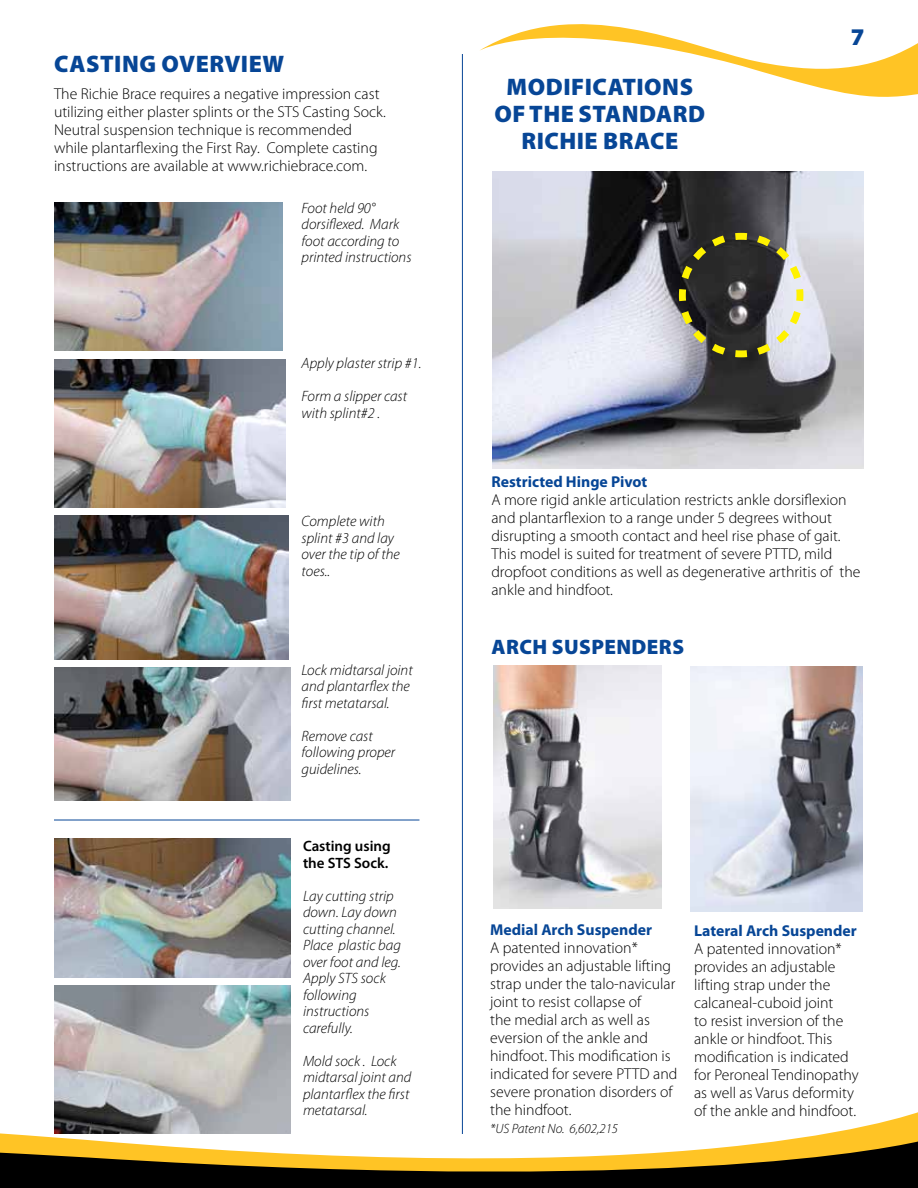
<style>
.page{position:relative;width:918px;height:1188px;background:#fff}
.page>*{position:absolute;margin:0;border:0;box-sizing:border-box;transform-origin:0 0}
.t1{font:900 24px "Myriad Pro";letter-spacing:.02em;color:#074696}
.t2{font:900 21px "Myriad Pro";letter-spacing:.02em;color:#074696}
.t3{font:300 15.75px/18px "Myriad Pro";color:#000}
.t4{font:700 15.75px "Myriad Pro";color:#074696}
.t5{font:italic 300 15px/16.5px "Myriad Pro";color:#000}
.t6{font:600 15px/16.5px "Myriad Pro";color:#000}
.t7{font:italic 300 13.5px "Myriad Pro";color:#000}
</style>
<div class="page">
<svg style="left:480px;top:24px;width:438px;height:73px"></svg>
<svg style="left:0;top:1121px;width:918px;height:67px"></svg>
<img style="left:54px;top:202px;width:228px;height:149px">
<img style="left:54px;top:838px;width:236px;height:139px">
<img style="left:54px;top:359px;width:231px;height:149px">
<img style="left:54px;top:515px;width:234px;height:144px">
<img style="left:54px;top:667px;width:236px;height:134px">
<img style="left:54px;top:986px;width:236px;height:148px">
<hr style="left:54px;top:820px;width:365px;height:1px;background:#074696">
<img style="left:494px;top:665px;width:168px;height:243px">
<img style="left:690px;top:667px;width:172px;height:244px">
<img style="left:492px;top:172px;width:372px;height:297px">
<svg style="left:675px;top:229px;width:132px;height:132px;background:#6c6b5d"></svg>
<hr style="left:462px;top:54px;width:1px;height:1080px;background:#074696">
<h1 class="t1" style="left:54px;top:50px;width:232px">CASTING OVERVIEW</h1>
<p class="t3" style="left:54px;top:85px;width:333px">The Richie Brace requires a negative impression cast utilizing either plaster splints or the STS Casting Sock.<br>Neutral suspension technique is recommended while plantarflexing the First Ray. Complete casting instructions are available at www.richiebrace.com.</p>
<p class="t5" style="left:302px;top:200px;width:112px">Foot held 90° dorsiflexed. Mark foot according to printed instructions</p>
<p class="t5" style="left:302px;top:347px;width:122px;line-height:33px">Apply plaster strip #1.<br>Form a slipper cast</p>
<p class="t5" style="left:302px;top:405px;width:80px">with splint#2 .</p>
<p class="t5" style="left:302px;top:513px;width:100px">Complete with splint #3 and lay over the tip of the toes..</p>
<p class="t5" style="left:302px;top:662px;width:113px">Lock midtarsal joint and plantarflex the first metatarsal.</p>
<p class="t5" style="left:302px;top:728px;width:95px">Remove cast following proper guidelines.</p>
<p class="t6" style="left:303px;top:838px;width:89px">Casting using the STS Sock.</p>
<p class="t5" style="left:303px;top:888px;width:99px">Lay cutting strip down. Lay down cutting channel.<br>Place plastic bag over foot and leg.<br>Apply STS sock following instructions carefully.</p>
<p class="t5" style="left:303px;top:1053px;width:110px">Mold sock . Lock midtarsal joint and plantarflex the first metatarsal.</p>
<h1 class="t1" style="left:507px;top:73px;width:188px">MODIFICATIONS</h1>
<h1 class="t1" style="left:495px;top:100px;width:162px">OFTHE STANDARD</h1>
<h1 class="t1" style="left:521px;top:127px;width:113px">RICHIE BRAC</h1>
<h1 class="t1" style="left:665px;top:127px;width:15px">E</h1>
<h1 class="t1" style="left:851px;top:23px;width:15px">7</h1>
<p class="t4" style="left:491px;top:471px;width:157px">Restricted Hinge Pivot</p>
<p class="t3" style="left:491px;top:491px;width:371px">A more rigid ankle articulation restricts ankle dorsiflexion and plantarflexion to a range under 5 degrees without disrupting a smooth contact and heel rise phase of gait.<br>This model is suited for treatment of severe PTTD, mild dropfoot conditions as well as degenerative arthritis of the ankle and hindfoot.</p>
<h2 class="t2" style="left:492px;top:635px;width:29px">ARCH</h2>
<h2 class="t2" style="left:552px;top:635px;width:134px">SUSPENDERS</h2>
<p class="t4" style="left:490px;top:919px;width:164px">Medial Arch Suspender</p>
<p class="t3" style="left:490px;top:939px;width:189px">A patented innovation* provides an adjustable lifting strap under the talo-navicular joint to resist collapse of<br>the medial arch as well as eversion of the ankle and hindfoot. This modification is indicated for severe PTTD and severe pronation disorders of the hindfoot.</p>
<p class="t7" style="left:490px;top:1121px;width:130px">*US Patent No. 6,602,215</p>
<p class="t4" style="left:694px;top:920px;width:164px">Lateral Arch Suspender</p>
<p class="t3" style="left:694px;top:940px;width:166px">A patented innovation* provides an adjustable lifting strap under the calcaneal-cuboid joint<br>to resist inversion of the ankle or hindfoot. This modification is indicated for Peroneal Tendinopathy as well as Varus deformity of the ankle and hindfoot.</p>
</div>
